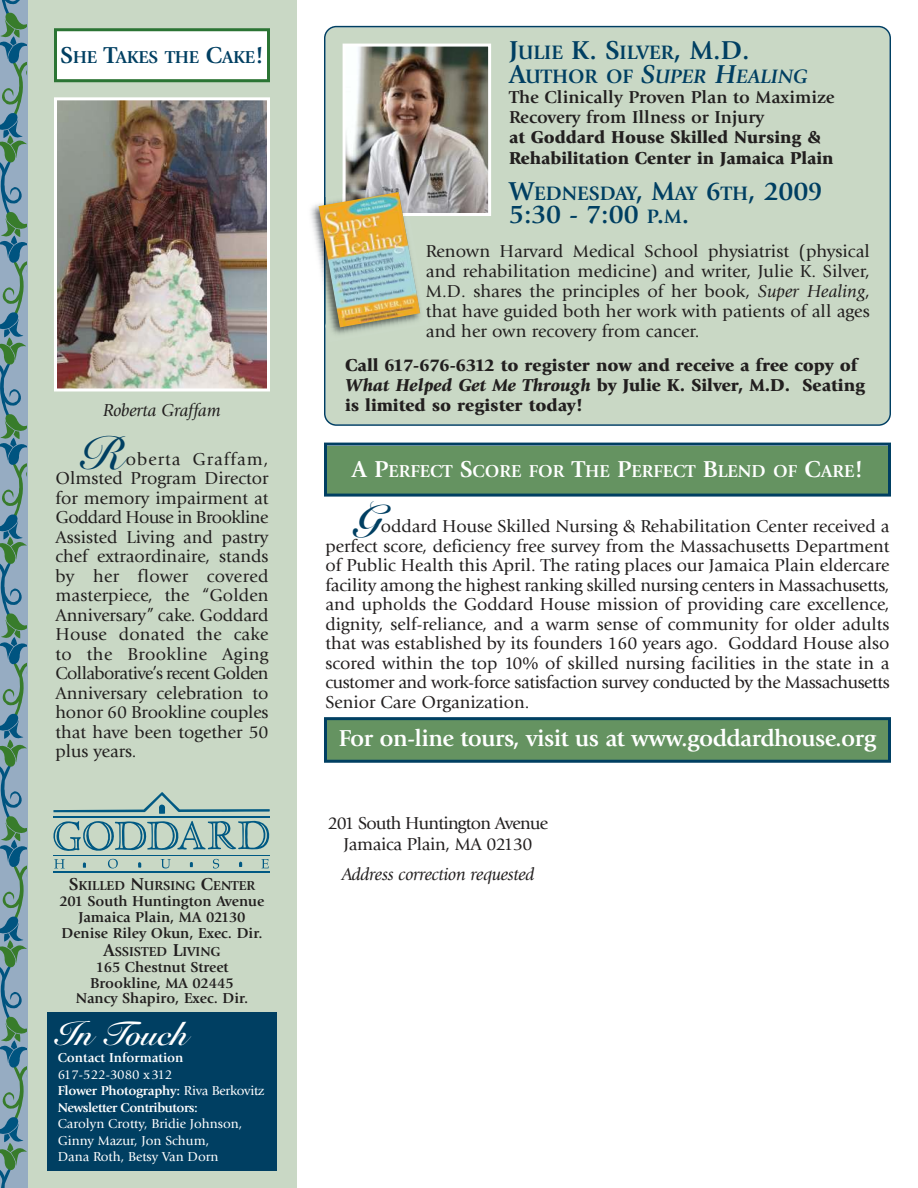
<style>
.page{position:relative;width:918px;height:1188px;background:#fff}
.page>*{position:absolute;margin:0;border:0;box-sizing:border-box;transform-origin:0 0}
.t1{font:45px "Snell Roundhand Bold Script";color:#003f62}
.t2{font:33.45px "Snell Roundhand Bold Script";color:#fff}
.t3{font:700 27px "Giovanni";color:#003f62}
.t4{font:700 24px "Giovanni";letter-spacing:-.02em;color:#fff}
.t5{font:700 20.25px "Giovanni";color:#003f62}
.t6{font:italic 700 20.25px "Giovanni";color:#003f62}
.t7{font:18px/19.5px "Giovanni";letter-spacing:-.01em;color:#221f1f;text-align:justify}
.t8{font:900 18px/20.1px "Giovanni";color:#221f1f}
.t9{font:700 18px/20.1px "Giovanni";color:#221f1f}
.t10{font:18px/21px "Giovanni";letter-spacing:-.04em;color:#221f1f;text-align:center}
.t11{font:italic 18px "Giovanni";letter-spacing:-.015em;color:#221f1f}
.t12{font:700 18px "Giovanni";color:#fff}
.t13{font:700 18px "Giovanni";letter-spacing:-.015em;color:#003f62}
.t14{font:700 15px/15.8px "Giovanni";color:#221f1f;text-align:center}
.t15{font:700 13.5px/16.5px "Giovanni";letter-spacing:-.035em;color:#fff}
.t16{font:13.5px/16.5px "Giovanni";color:#fff}
.t17{font:700 13.5px "Giovanni";color:#221f1f}
.t18{font:700 13.5px "Giovanni";letter-spacing:-.015em;color:#fff}
.s1{font-size:24px}
.s2{font-size:20.25px}
.s3{font-style:normal;font-size:27px}
.s4{font-style:normal}
.s5{font-size:27px}
.s6{font-style:italic}
.s7{font-size:18px}
.s8{font-weight:400}
</style>
<div class="page">
<div style="left:27px;top:0;width:270px;height:1188px;background:#c9d8c5"></div>
<div style="left:47px;top:1012px;width:230px;height:158px;background:#003f62"></div>
<div style="left:327px;top:720px;width:561px;height:40px;background:#659361"></div>
<div style="left:324px;top:717px;width:567px;height:46px;border:3px solid #003f62"></div>
<div style="left:324px;top:26px;width:567px;height:400px;background:#c9d8c5"></div>
<img style="left:58px;top:101px;width:208px;height:286px">
<div style="left:54px;top:97px;width:216px;height:294px;border:3px solid #fff"></div>
<div style="left:57px;top:31px;width:210px;height:48px;background:#fff"></div>
<div style="left:54px;top:28px;width:216px;height:54px;border:3px solid #2b7434"></div>
<div style="left:327px;top:446px;width:561px;height:48px;background:#659361"></div>
<div style="left:324px;top:443px;width:567px;height:54px;border:3px solid #003f62"></div>
<img style="left:347px;top:48px;width:140px;height:164px">
<div style="left:343px;top:44px;width:148px;height:172px;border:3px solid #fff"></div>
<img style="left:310px;top:204px;width:9px;height:53px">
<img style="left:326px;top:194px;width:103px;height:149px">
<img style="left:346px;top:183px;width:63px;height:9px">
<img style="left:319px;top:192px;width:101px;height:135px">
<svg style="left:0;top:0;width:27px;height:1188px;background:#6d959d"></svg>
<svg style="left:261px;top:859px;width:8px;height:9px"></svg>
<svg style="left:213px;top:859px;width:6px;height:10px"></svg>
<svg style="left:161px;top:859px;width:10px;height:9px"></svg>
<svg style="left:108px;top:859px;width:10px;height:9px"></svg>
<svg style="left:54px;top:859px;width:11px;height:9px"></svg>
<svg style="left:53px;top:792px;width:217px;height:22px"></svg>
<svg style="left:53px;top:820px;width:217px;height:31px"></svg>
<svg style="left:239px;top:861px;width:3px;height:6px"></svg>
<svg style="left:189px;top:862px;width:4px;height:6px"></svg>
<svg style="left:138px;top:862px;width:4px;height:6px"></svg>
<svg style="left:82px;top:862px;width:4px;height:6px"></svg>
<hr style="left:53px;top:816px;width:216px;height:1px;background:#005983">
<hr style="left:53px;top:855px;width:217px;height:1px;background:#005983">
<hr style="left:53px;top:872px;width:217px;height:1px;background:#005983">
<p class="t13" style="left:60px;top:49px;width:205px"><span class="s1">S</span>HE <span class="s1">T</span>AKES THE <span class="s1">C</span>AKE<span class="s1">!</span></p>
<h3 class="t3" style="left:509px;top:39px;width:242px">J<span class="s2">ULIE</span> K. S<span class="s2">ILVER</span>, M.D.</h3>
<p class="t6" style="left:509px;top:69px;width:300px"><span class="s3">A</span><span class="s4">UTHOR OF</span> <span class="s5">S</span>UPER <span class="s5">H</span>EALING</p>
<p class="t9" style="left:509px;top:89px;width:327px">The Clinically Proven Plan to Maximize<br>Recovery from Illness or Injury</p>
<p class="t8" style="left:509px;top:129px;width:326px">at Goddard House Skilled Nursing &amp;<br>Rehabilitation Center in Jamaica Plain</p>
<p class="t5" style="left:509px;top:185px;width:315px"><span class="s5">W</span>EDNESDAY<span class="s5">, M</span>AY <span class="s5">6</span>TH<span class="s5">, 2009</span></p>
<h3 class="t3" style="left:509px;top:203px;width:182px">5:30 - 7:00 <span class="s2">P</span>.<span class="s2">M</span>.</h3>
<p class="t7" style="left:426px;top:242px;width:445px;line-height:20.1px">Renown Harvard Medical School physiatrist (physical and rehabilitation medicine) and writer, Julie K. Silver, M.D. shares the principles of her book, <span class="s6">Super Healing</span>, that have guided both her work with patients of all ages and her own recovery from cancer.</p>
<p class="t8" style="left:345px;top:356px;width:522px">Call 617-676-6312 to register now and receive a free copy of<br><span class="s6">What Helped Get Me Through</span> by Julie K. Silver, M.D. Seating</p>
<p class="t11" style="left:103px;top:402px;width:119px">Roberta Graffam</p>
<p class="t8" style="left:345px;top:397px;width:239px">is limited so register today!</p>
<h1 class="t1" style="left:82px;top:427px;width:42px">R</h1>
<p class="t7" style="left:55px;top:451px;width:215px;text-indent:70px">oberta Graffam, Olmsted Program Director for memory impairment at Goddard House in Brookline Assisted Living and pastry chef extraordinaire, stands by her flower covered masterpiece, the “Golden Anniversary” cake. Goddard House donated the cake to the Brookline Aging Collaborative’s recent Golden Anniversary celebration to honor 60 Brookline couples that have been together 50 plus years.</p>
<p class="t12" style="left:352px;top:464px;width:513px"><span class="s1">A P</span>ERFECT <span class="s1">S</span>CORE FOR <span class="s1">T</span>HE <span class="s1">P</span>ERFECT <span class="s1">B</span>LEND OF <span class="s1">C</span>ARE<span class="s1">!</span></p>
<h1 class="t1" style="left:352px;top:495px;width:30px">G</h1>
<p class="t7" style="left:325px;top:518px;width:566px;text-indent:55px">oddard House Skilled Nursing &amp; Rehabilitation Center received a perfect score, deficiency free survey from the Massachusetts Department of Public Health this April. The rating places our Jamaica Plain eldercare facility among the highest ranking skilled nursing centers in Massachusetts, and upholds the Goddard House mission of providing care excellence, dignity, self-reliance, and a warm sense of community for older adults that was established by its founders 160 years ago. Goddard House also scored within the top 10% of skilled nursing facilities in the state in a customer and work-force satisfaction survey conducted by the Massachusetts Senior Care Organization.</p>
<h3 class="t4" style="left:339px;top:728px;width:539px">For on-line tours, visit us at www.goddardhouse.org</h3>
<p class="t17" style="left:69px;top:881px;width:188px"><span class="s7">S</span>KILLED <span class="s7">N</span>URSING <span class="s7">C</span>ENTER</p>
<p class="t14" style="left:60px;top:895px;width:206px">201 South Huntington Avenue<br>Jamaica Plain, MA 02130<br>Denise Riley Okun, Exec. Dir.</p>
<p class="t17" style="left:103px;top:946px;width:119px"><span class="s7">A</span>SSISTED <span class="s7">L</span>IVING</p>
<p class="t14" style="left:76px;top:960px;width:174px">165 Chestnut Street<br>Brookline, MA 02445<br>Nancy Shapiro, Exec. Dir.</p>
<h2 class="t2" style="left:56px;top:1014px;width:133px">In Touch</h2>
<p class="t18" style="left:58px;top:1052px;width:127px">Contact Information</p>
<p class="t15" style="left:58px;top:1067px;width:208px"><span class="s8">617-522-3080 x312<br></span>Flower Photography: <span class="s8">Riva Berkovitz<br></span>Newsletter Contributors:</p>
<p class="t16" style="left:58px;top:1116px;width:186px">Carolyn Crotty, Bridie Johnson,<br>Ginny Mazur, Jon Schum,<br>Dana Roth, Betsy Van Dorn</p>
<p class="t10" style="left:328px;top:815px;width:222px">201 South Huntington Avenue<br>Jamaica Plain, MA 02130</p>
<p class="t11" style="left:341px;top:867px;width:195px">Address correction requested</p>
</div>
